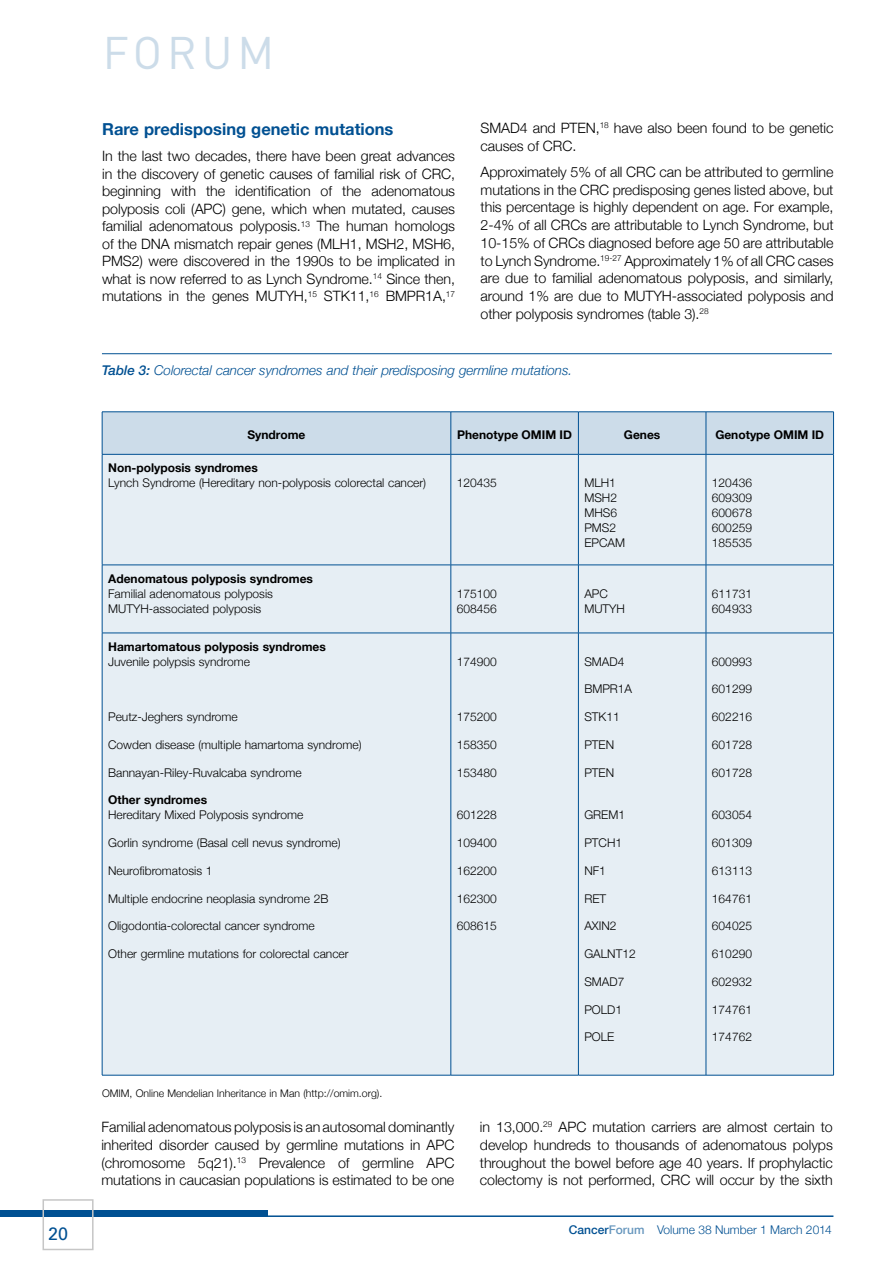
<style>
.page{position:relative;width:893px;height:1263px;background:#fff}
.page>*{position:absolute;margin:0;border:0;box-sizing:border-box;transform-origin:0 0}
.t1{font:45.15px "DIN";letter-spacing:.11em;color:#ccdce9}
.t2{font:18px "Univers";color:#005092}
.t3{font:700 16.5px "Helvetica Neue";color:#005092}
.t4{font:300 14.25px/17.7px "Helvetica Neue";letter-spacing:-.005em;color:#000;text-align:justify}
.t5{font:italic 300 13.5px "Helvetica Neue";letter-spacing:-.005em;color:#005092}
.t6{font:300 12px/15px "Helvetica Neue";color:#000}
.t7{font:700 12px "Helvetica Neue";color:#000}
.t8{font:300 12px "Helvetica Neue";color:#005092}
.t9{font:300 10.5px "Helvetica Neue";color:#000}
.s1{font-weight:500}
.s2{font-weight:500;color:#6696bd}
</style>
<div class="page">
<hr style="left:0;top:1215px;width:833px;height:2px;background:#005092">
<div style="left:0;top:1210px;width:268px;height:6px;background:#005092"></div>
<div style="left:43px;top:1199px;width:51px;height:51px;border:2px solid #c6c6c6"></div>
<div style="left:103px;top:413px;width:730px;height:41px;background:#ccdce9"></div>
<div style="left:103px;top:455px;width:730px;height:620px;background:#e6eef4"></div>
<hr style="left:102px;top:412px;width:1px;height:42px;background:#005092">
<hr style="left:102px;top:412px;width:349px;height:1px;background:#005092">
<hr style="left:451px;top:412px;width:127px;height:1px;background:#005092">
<hr style="left:578px;top:412px;width:128px;height:1px;background:#005092">
<hr style="left:706px;top:412px;width:128px;height:1px;background:#005092">
<hr style="left:451px;top:412px;width:1px;height:42px;background:#005092">
<hr style="left:578px;top:412px;width:1px;height:42px;background:#005092">
<hr style="left:706px;top:412px;width:1px;height:42px;background:#005092">
<hr style="left:833px;top:412px;width:1px;height:42px;background:#005092">
<hr style="left:102px;top:454px;width:1px;height:111px;background:#005092">
<hr style="left:102px;top:565px;width:1px;height:68px;background:#005092">
<hr style="left:102px;top:633px;width:1px;height:442px;background:#005092">
<hr style="left:102px;top:454px;width:349px;height:1px;background:#005092">
<hr style="left:451px;top:454px;width:127px;height:1px;background:#005092">
<hr style="left:102px;top:565px;width:349px;height:1px;background:#005092">
<hr style="left:451px;top:565px;width:127px;height:1px;background:#005092">
<hr style="left:102px;top:633px;width:349px;height:1px;background:#005092">
<hr style="left:451px;top:633px;width:127px;height:1px;background:#005092">
<hr style="left:102px;top:1075px;width:349px;height:1px;background:#005092">
<hr style="left:451px;top:1075px;width:127px;height:1px;background:#005092">
<hr style="left:451px;top:454px;width:1px;height:111px;background:#005092">
<hr style="left:578px;top:454px;width:1px;height:111px;background:#005092">
<hr style="left:451px;top:565px;width:1px;height:68px;background:#005092">
<hr style="left:578px;top:565px;width:1px;height:68px;background:#005092">
<hr style="left:451px;top:633px;width:1px;height:442px;background:#005092">
<hr style="left:578px;top:633px;width:1px;height:442px;background:#005092">
<hr style="left:578px;top:454px;width:128px;height:1px;background:#005092">
<hr style="left:706px;top:454px;width:128px;height:1px;background:#005092">
<hr style="left:706px;top:454px;width:1px;height:111px;background:#005092">
<hr style="left:833px;top:454px;width:1px;height:111px;background:#005092">
<hr style="left:706px;top:565px;width:1px;height:68px;background:#005092">
<hr style="left:833px;top:565px;width:1px;height:68px;background:#005092">
<hr style="left:706px;top:633px;width:1px;height:442px;background:#005092">
<hr style="left:833px;top:633px;width:1px;height:442px;background:#005092">
<hr style="left:578px;top:565px;width:128px;height:1px;background:#005092">
<hr style="left:706px;top:565px;width:128px;height:1px;background:#005092">
<hr style="left:578px;top:633px;width:128px;height:1px;background:#005092">
<hr style="left:706px;top:633px;width:128px;height:1px;background:#005092">
<hr style="left:578px;top:1075px;width:128px;height:1px;background:#005092">
<hr style="left:706px;top:1075px;width:128px;height:1px;background:#005092">
<hr style="left:102px;top:353px;width:730px;height:1px;background:#005092">
<p class="t2" style="left:48px;top:1223px;width:22px">20</p>
<h1 class="t1" style="left:103px;top:25px;width:173px">FORUM</h1>
<p class="t3" style="left:102px;top:116px;width:293px">Rare predisposing genetic mutations</p>
<p class="t4" style="left:102px;top:147px;width:354px">In the last two decades, there have been great advances in the discovery of genetic causes of familial risk of CRC, beginning with the identification of the adenomatous polyposis coli (APC) gene, which when mutated, causes familial adenomatous polyposis.<sup>13</sup> The human homologs of the DNA mismatch repair genes (MLH1, MSH2, MSH6, PMS2) were discovered in the 1990s to be implicated in what is now referred to as Lynch Syndrome.<sup>14</sup> Since then, mutations in the genes MUTYH,<sup>15</sup> STK11,<sup>16</sup> BMPR1A,<sup>17</sup></p>
<p class="t4" style="left:481px;top:118px;width:354px">SMAD4 and PTEN,<sup>18</sup> have also been found to be genetic causes of CRC.</p>
<p class="t4" style="left:481px;top:162px;width:354px">Approximately 5% of all CRC can be attributed to germline mutations in the CRC predisposing genes listed above, but this percentage is highly dependent on age. For example, 2-4% of all CRCs are attributable to Lynch Syndrome, but 10-15% of CRCs diagnosed before age 50 are attributable to Lynch Syndrome.<sup>19-27</sup> Approximately 1% of all CRC cases are due to familial adenomatous polyposis, and similarly, around 1% are due to MUTYH-associated polyposis and other polyposis syndromes (table 3).<sup>28</sup></p>
<p class="t5" style="left:102px;top:360px;width:472px"><span class="s1">Table 3:</span> Colorectal cancer syndromes and their predisposing germline mutations.</p>
<p class="t7" style="left:247px;top:425px;width:60px">Syndrome</p>
<p class="t7" style="left:457px;top:425px;width:116px">Phenotype OMIM ID</p>
<p class="t7" style="left:624px;top:425px;width:38px">Genes</p>
<p class="t7" style="left:715px;top:425px;width:110px">Genotype OMIM ID</p>
<p class="t7" style="left:108px;top:458px;width:151px">Non-polyposis syndromes</p>
<p class="t6" style="left:108px;top:475px;width:320px">Lynch Syndrome (Hereditary non-polyposis colorectal cancer)</p>
<p class="t6" style="left:457px;top:474px;width:42px">120435</p>
<p class="t6" style="left:584px;top:474px;width:42px">MLH1<br>MSH2<br>MHS6<br>PMS2<br>EPCAM</p>
<p class="t6" style="left:712px;top:474px;width:42px;text-align:justify">120436<br>609309<br>600678<br>600259<br>185535</p>
<p class="t7" style="left:108px;top:569px;width:206px">Adenomatous polyposis syndromes</p>
<p class="t6" style="left:108px;top:585px;width:166px">Familial adenomatous polyposis<br>MUTYH-associated polyposis</p>
<p class="t6" style="left:457px;top:585px;width:42px">175100<br>608456</p>
<p class="t6" style="left:584px;top:585px;width:42px">APC<br>MUTYH</p>
<p class="t6" style="left:712px;top:585px;width:42px">611731<br>604933</p>
<p class="t7" style="left:108px;top:637px;width:219px">Hamartomatous polyposis syndromes</p>
<p class="t6" style="left:108px;top:653px;width:143px">Juvenile polypsis syndrome</p>
<p class="t6" style="left:584px;top:653px;width:42px">SMAD4</p>
<p class="t6" style="left:584px;top:681px;width:49px">BMPR1A</p>
<p class="t6" style="left:584px;top:709px;width:37px">STK11</p>
<p class="t6" style="left:584px;top:736px;width:31px">PTEN</p>
<p class="t6" style="left:584px;top:764px;width:31px">PTEN</p>
<p class="t6" style="left:584px;top:807px;width:42px">GREM1</p>
<p class="t6" style="left:584px;top:835px;width:39px">PTCH1</p>
<p class="t6" style="left:584px;top:862px;width:23px">NF1</p>
<p class="t6" style="left:584px;top:890px;width:23px">RET</p>
<p class="t6" style="left:584px;top:918px;width:34px">AXIN2</p>
<p class="t6" style="left:584px;top:946px;width:53px">GALNT12</p>
<p class="t6" style="left:584px;top:973px;width:42px">SMAD7</p>
<p class="t6" style="left:584px;top:1001px;width:39px">POLD1</p>
<p class="t6" style="left:584px;top:1029px;width:32px">POLE</p>
<p class="t6" style="left:712px;top:653px;width:42px">600993</p>
<p class="t6" style="left:712px;top:681px;width:42px">601299</p>
<p class="t6" style="left:712px;top:709px;width:42px">602216</p>
<p class="t6" style="left:712px;top:736px;width:42px">601728</p>
<p class="t6" style="left:712px;top:764px;width:42px">601728</p>
<p class="t6" style="left:712px;top:807px;width:42px">603054</p>
<p class="t6" style="left:712px;top:835px;width:42px">601309</p>
<p class="t6" style="left:712px;top:862px;width:42px">613113</p>
<p class="t6" style="left:712px;top:890px;width:42px">164761</p>
<p class="t6" style="left:712px;top:918px;width:42px">604025</p>
<p class="t6" style="left:712px;top:946px;width:42px">610290</p>
<p class="t6" style="left:712px;top:973px;width:42px">602932</p>
<p class="t6" style="left:712px;top:1001px;width:42px">174761</p>
<p class="t6" style="left:712px;top:1029px;width:42px">174762</p>
<p class="t6" style="left:457px;top:653px;width:42px">174900</p>
<p class="t6" style="left:457px;top:709px;width:42px">175200</p>
<p class="t6" style="left:457px;top:736px;width:42px">158350</p>
<p class="t6" style="left:457px;top:764px;width:42px">153480</p>
<p class="t6" style="left:457px;top:807px;width:42px">601228</p>
<p class="t6" style="left:457px;top:835px;width:42px">109400</p>
<p class="t6" style="left:457px;top:862px;width:42px">162200</p>
<p class="t6" style="left:457px;top:890px;width:42px">162300</p>
<p class="t6" style="left:457px;top:918px;width:42px">608615</p>
<p class="t6" style="left:108px;top:709px;width:131px">Peutz-Jeghers syndrome</p>
<p class="t6" style="left:108px;top:736px;width:255px">Cowden disease (multiple hamartoma syndrome)</p>
<p class="t6" style="left:108px;top:764px;width:195px">Bannayan-Riley-Ruvalcaba syndrome</p>
<p class="t7" style="left:108px;top:791px;width:101px">Other syndromes</p>
<p class="t6" style="left:108px;top:807px;width:197px">Hereditary Mixed Polyposis syndrome</p>
<p class="t6" style="left:108px;top:835px;width:234px">Gorlin syndrome (Basal cell nevus syndrome)</p>
<p class="t6" style="left:108px;top:862px;width:106px">Neurofibromatosis 1</p>
<p class="t6" style="left:108px;top:890px;width:222px">Multiple endocrine neoplasia syndrome 2B</p>
<p class="t6" style="left:108px;top:918px;width:208px">Oligodontia-colorectal cancer syndrome</p>
<p class="t6" style="left:108px;top:946px;width:242px">Other germline mutations for colorectal cancer</p>
<p class="t9" style="left:102px;top:1085px;width:282px">OMIM, Online Mendelian Inheritance in Man (http://omim.org).</p>
<p class="t4" style="left:101px;top:1117px;width:354px">Familial adenomatous polyposis is an autosomal dominantly inherited disorder caused by germline mutations in APC (chromosome 5q21).<sup>13</sup> Prevalence of germline APC mutations in caucasian populations is estimated to be one</p>
<p class="t4" style="left:480px;top:1117px;width:354px">in 13,000.<sup>29</sup> APC mutation carriers are almost certain to develop hundreds to thousands of adenomatous polyps throughout the bowel before age 40 years. If prophylactic colectomy is not performed, CRC will occur by the sixth</p>
<p class="t8" style="left:569px;top:1219px;width:265px"><span class="s1">Cancer</span><span class="s2">Forum</span> Volume 38 Number 1 March 2014</p>
</div>
